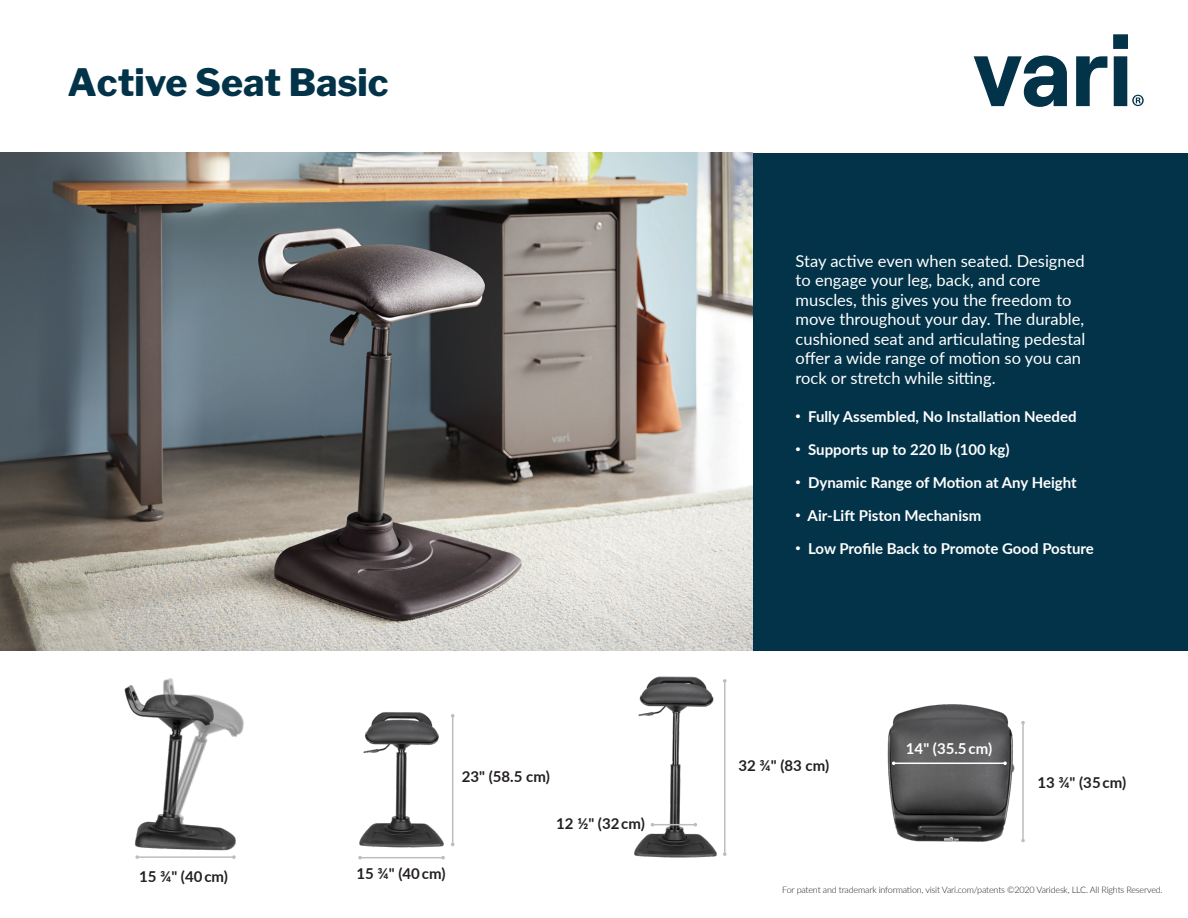
<style>
.page{position:relative;width:1188px;height:918px;background:#fff}
.page>*{position:absolute;margin:0;border:0;box-sizing:border-box;transform-origin:0 0}
.t1{font:800 37.5px "Libre Franklin";color:#033348}
.Body_Copy{font:16.5px/19.5px "Lato";color:#fff}
.Icon_Description{font:700 15px "Lato";color:#fff}
.t2{font:700 15px "Lato";color:#231f20}
.t3{font:300 9px "Lato";letter-spacing:-.02em;color:#231f20}
</style>
<div class="page">
<div style="left:752px;top:153px;width:436px;height:498px;background:#033348"></div>
<svg style="left:974px;top:56px;width:93px;height:51px"></svg>
<svg style="left:1076px;top:56px;width:31px;height:50px"></svg>
<svg style="left:1113px;top:34px;width:31px;height:72px"></svg>
<img style="left:634px;top:676px;width:83px;height:182px">
<img style="left:0;top:153px;width:752px;height:498px">
<hr style="left:652px;top:824px;width:43px;height:1px;background:#bcbdc0">
<img style="left:124px;top:685px;width:112px;height:166px">
<img style="left:151px;top:642px;width:159px;height:190px">
<img style="left:887px;top:704px;width:128px;height:138px">
<hr style="left:1022px;top:723px;width:2px;height:118px;background:#bcbdc0">
<hr style="left:360px;top:857px;width:83px;height:1px;background:#bcbdc0">
<svg style="left:358px;top:856px;width:4px;height:4px"></svg>
<svg style="left:441px;top:856px;width:4px;height:4px"></svg>
<hr style="left:724px;top:681px;width:2px;height:173px;background:#bcbdc0">
<hr style="left:894px;top:763px;width:111px;height:1px;background:#fff">
<svg style="left:1003px;top:761px;width:4px;height:4px"></svg>
<hr style="left:137px;top:856px;width:97px;height:2px;background:#bcbdc0">
<img style="left:359px;top:712px;width:85px;height:136px">
<hr style="left:452px;top:716px;width:1px;height:128px;background:#bcbdc0">
<svg style="left:451px;top:714px;width:4px;height:4px"></svg>
<p class="t1" style="left:68px;top:60px;width:323px">Active Seat Basic</p>
<p class="Body_Copy" style="left:796px;top:250px;width:291px">Stay active even when seated. Designed to engage your leg, back, and core muscles, this gives you the freedom to move throughout your day. The durable, cushioned seat and articulating pedestal offer a wide range of motion so you can rock or stretch while sitting.</p>
<p class="Icon_Description" style="left:796px;top:406px;width:283px"><sup>•</sup> Fully Assembled, No Installation Needed</p>
<p class="Icon_Description" style="left:796px;top:439px;width:216px"><sup>•</sup> Supports up to 220 lb (100 kg)</p>
<p class="Icon_Description" style="left:796px;top:472px;width:283px"><sup>•</sup> Dynamic Range of Motion at Any Height</p>
<p class="Icon_Description" style="left:796px;top:505px;width:187px"><sup>•</sup> Air-Lift Piston Mechanism</p>
<p class="Icon_Description" style="left:796px;top:538px;width:300px"><sup>•</sup> Low Profile Back to Promote Good Posture</p>
<p class="t2" style="left:139px;top:866px;width:90px">15 ¾" (40 cm)</p>
<p class="t2" style="left:357px;top:863px;width:90px">15 ¾" (40 cm)</p>
<p class="Icon_Description" style="left:906px;top:737px;width:88px">14" (35.5 cm)</p>
<p class="t2" style="left:738px;top:755px;width:92px">32 ¾" (83 cm)</p>
<p class="t2" style="left:462px;top:766px;width:90px">23" (58.5 cm)</p>
<p class="t2" style="left:1037px;top:771px;width:90px">13 ¾" (35 cm)</p>
<p class="t2" style="left:556px;top:812px;width:90px">12 ½" (32 cm)</p>
<p class="t3" style="left:782px;top:883px;width:382px">For patent and trademark information, visit Vari.com/patents ©2020 Varidesk, LLC. All Rights Reserved.</p>
</div>
